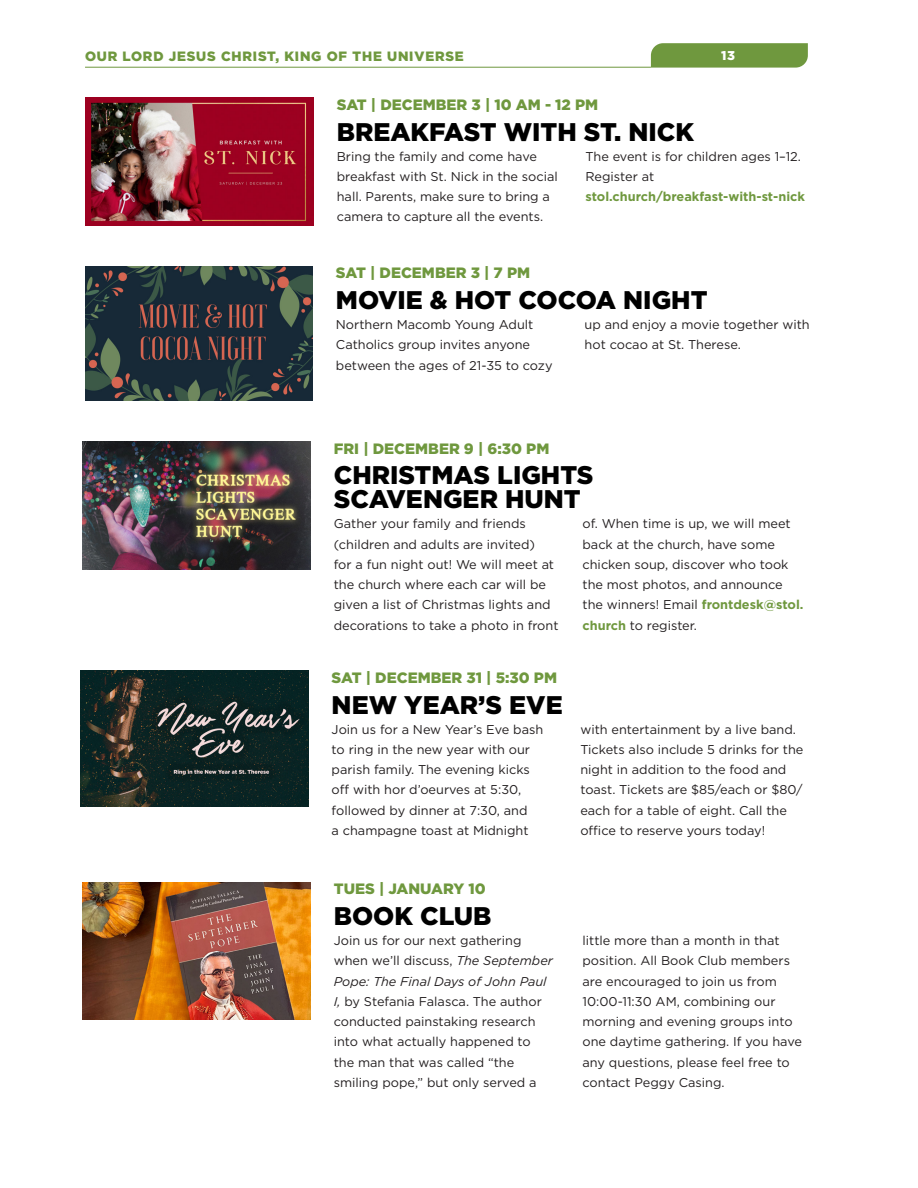
<style>
.page{position:relative;width:918px;height:1188px;background:#fff}
.page>*{position:absolute;margin:0;border:0;box-sizing:border-box;transform-origin:0 0}
.Event_Title{font:900 25.5px/24px "Gotham";color:#000}
.Event_Date{font:900 15px "Gotham";color:#6f983e}
.t1{font:900 13.5px "Gotham";color:#6f983e}
.t2{font:12.75px/20.2px "Gotham";color:#231f20}
.t3{font:900 12.75px "Gotham";color:#fff}
.s1{font-weight:700;color:#6f983e}
.s2{font-style:italic}
</style>
<div class="page">
<hr style="left:85px;top:67px;width:566px;height:1px;background:#6f983e">
<svg style="left:651px;top:43px;width:157px;height:25px;background:#749c45"></svg>
<img style="left:81px;top:671px;width:227px;height:136px">
<img style="left:83px;top:442px;width:227px;height:127px">
<img style="left:83px;top:882px;width:227px;height:137px">
<img style="left:85px;top:266px;width:227px;height:135px">
<img style="left:86px;top:98px;width:227px;height:127px">
<p class="t1" style="left:85px;top:47px;width:381px">OUR LORD JESUS CHRIST, KING OF THE UNIVERSE</p>
<p class="t3" style="left:721px;top:46px;width:15px">13</p>
<p class="Event_Date" style="left:337px;top:94px;width:263px">SAT | DECEMBER 3 | 10 AM - 12 PM</p>
<p class="Event_Title" style="left:337px;top:119px;width:359px">BREAKFAST WITH ST. NICK</p>
<p class="t2" style="left:337px;top:146px;width:223px">Bring the family and come have breakfast with St. Nick in the social hall. Parents, make sure to bring a camera to capture all the events.</p>
<p class="t2" style="left:586px;top:146px;width:221px">The event is for children ages 1–12.<br>Register at <span class="s1">stol.church/breakfast-with-st-nick</span></p>
<p class="Event_Date" style="left:336px;top:263px;width:196px">SAT | DECEMBER 3 | 7 PM</p>
<p class="Event_Title" style="left:336px;top:288px;width:373px">MOVIE &amp; HOT COCOA NIGHT</p>
<p class="t2" style="left:336px;top:314px;width:218px">Northern Macomb Young Adult<br>Catholics group invites anyone between the ages of 21-35 to cozy</p>
<p class="t2" style="left:585px;top:314px;width:227px">up and enjoy a movie together with hot cocao at St. Therese.</p>
<p class="Event_Date" style="left:334px;top:438px;width:217px">FRI | DECEMBER 9 | 6:30 PM</p>
<p class="Event_Title" style="left:334px;top:463px;width:261px">CHRISTMAS LIGHTS<br>SCAVENGER HUNT</p>
<p class="t2" style="left:334px;top:513px;width:226px">Gather your family and friends (children and adults are invited)<br>for a fun night out! We will meet at the church where each car will be given a list of Christmas lights and decorations to take a photo in front</p>
<p class="t2" style="left:583px;top:513px;width:223px">of. When time is up, we will meet back at the church, have some chicken soup, discover who took the most photos, and announce the winners! Email <span class="s1">frontdesk@stol. church</span> to register.</p>
<p class="Event_Date" style="left:332px;top:667px;width:227px">SAT | DECEMBER 31 | 5:30 PM</p>
<p class="Event_Title" style="left:332px;top:692px;width:233px">NEW YEAR’S EVE</p>
<p class="t2" style="left:332px;top:719px;width:213px">Join us for a New Year’s Eve bash to ring in the new year with our parish family. The evening kicks off with hor d’oeurves at 5:30, followed by dinner at 7:30, and<br>a champagne toast at Midnight</p>
<p class="t2" style="left:580px;top:719px;width:225px">with entertainment by a live band.<br>Tickets also include 5 drinks for the night in addition to the food and toast. Tickets are $85/each or $80/ each for a table of eight. Call the office to reserve yours today!</p>
<p class="Event_Date" style="left:334px;top:879px;width:154px">TUES | JANUARY 10</p>
<p class="Event_Title" style="left:334px;top:904px;width:159px">BOOK CLUB</p>
<p class="t2" style="left:334px;top:930px;width:221px">Join us for our next gathering when we’ll discuss, <span class="s2">The September<br>Pope: The Final Days of John Paul<br>I,</span> by Stefania Falasca. The author conducted painstaking research into what actually happened to the man that was called “the smiling pope,” but only served a</p>
<p class="t2" style="left:583px;top:930px;width:221px">little more than a month in that position. All Book Club members are encouraged to join us from<br>10:00-11:30 AM, combining our morning and evening groups into one daytime gathering. If you have any questions, please feel free to contact Peggy Casing.</p>
</div>
